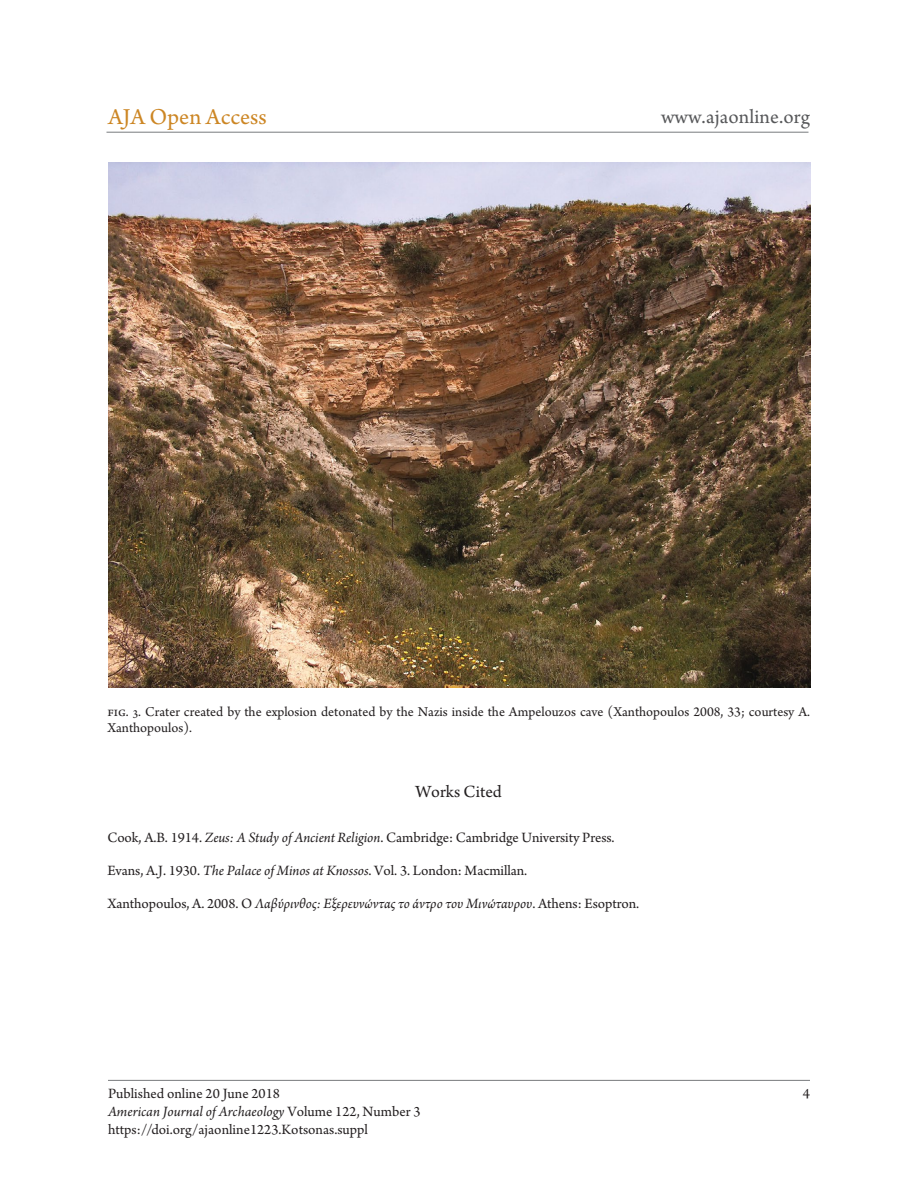
<style>
.page{position:relative;width:918px;height:1188px;background:#fff}
.page>*{position:absolute;margin:0;border:0;box-sizing:border-box;transform-origin:0 0}
.t1{font:24px "Arno Pro";color:#cc8624}
.t2{font:21px "Arno Pro";letter-spacing:.005em;color:#57585a}
.Works_Cited_Header{font:18px "Arno Pro";color:#231f20}
.Works_Cited{font:15px/18px "Arno Pro";letter-spacing:-.005em;color:#231f20}
.Works_Cited-2{font:italic 15px "Arno Pro";letter-spacing:-.005em;color:#231f20}
.AJAonline_fig_captio{font:14.25px/16.5px "Arno Pro";color:#231f20}
.s1{font-style:italic}
.s2{font-style:normal}
</style>
<div class="page">
<hr style="left:108px;top:1080px;width:702px;height:1px;background:#787a7d">
<hr style="left:106px;top:132px;width:702px;height:1px;background:#787a7d">
<img style="left:108px;top:162px;width:702px;height:526px">
<h1 class="t1" style="left:108px;top:103px;width:160px">AJA Open Access</h1>
<h2 class="t2" style="left:661px;top:104px;width:150px">www.ajaonline.org</h2>
<p class="AJAonline_fig_captio" style="left:107px;top:704px;width:704px">fig. 3. Crater created by the explosion detonated by the Nazis inside the Ampelouzos cave (Xanthopoulos 2008, 33; courtesy A.<br>Xanthopoulos).</p>
<p class="Works_Cited_Header" style="left:415px;top:781px;width:88px">Works Cited</p>
<p class="Works_Cited" style="left:107px;top:829px;width:509px">Cook, A.B. 1914. <span class="s1">Zeus: A Study of Ancient Religion</span>. Cambridge: Cambridge University Press.</p>
<p class="Works_Cited" style="left:107px;top:862px;width:422px">Evans, A.J. 1930. <span class="s1">The Palace of Minos at Knossos</span>. Vol. 3. London: Macmillan.</p>
<p class="Works_Cited-2" style="left:107px;top:895px;width:533px"><span class="s2">Xanthopoulos, A. 2008. Ο</span> Λαβύρινθος: Εξερευνώντας το άντρο του Μινώταυρου<span class="s2">. Athens: Esoptron.</span></p>
<p class="Works_Cited" style="left:108px;top:1086px;width:174px">Published online 20 June 2018</p>
<p class="Works_Cited" style="left:803px;top:1086px;width:9px">4</p>
<p class="Works_Cited" style="left:108px;top:1104px;width:314px"><span class="s1">American Journal of Archaeology</span> Volume 122, Number 3 https://doi.org/ajaonline1223.Kotsonas.suppl</p>
</div>
